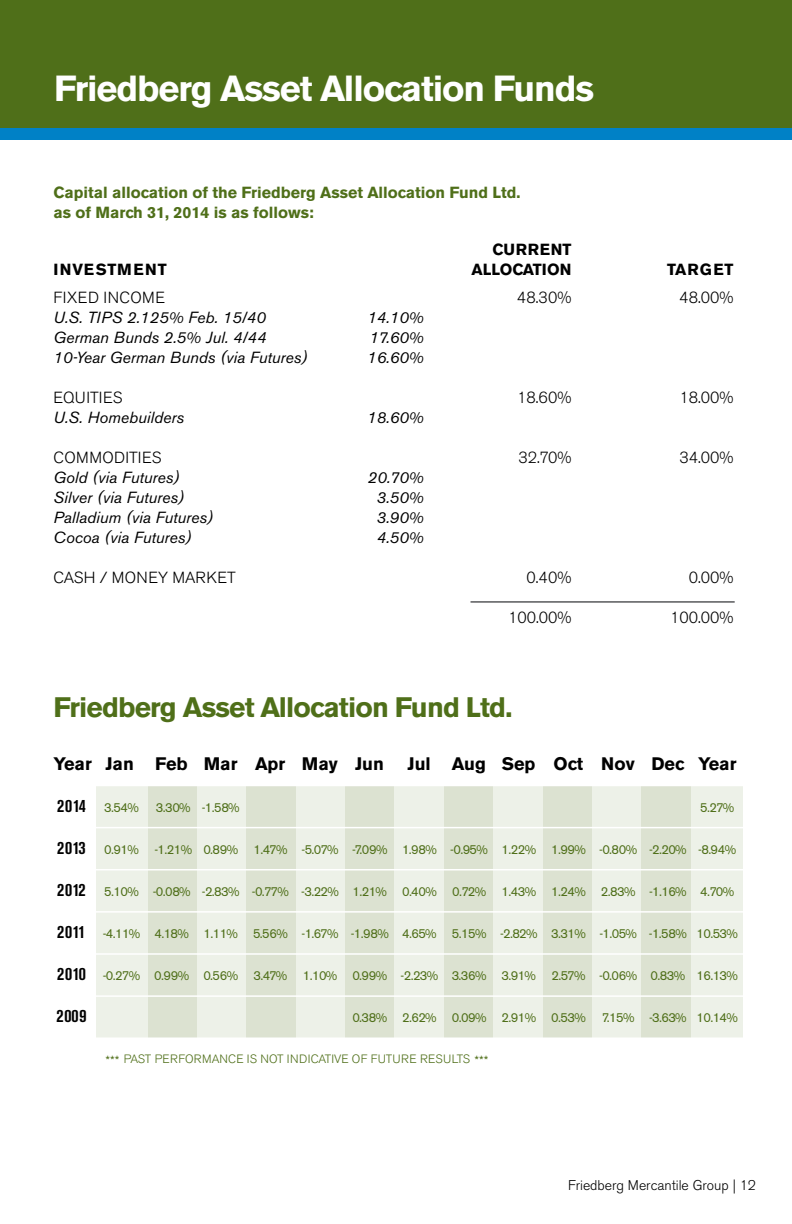
<style>
.page{position:relative;width:792px;height:1224px;background:#fff}
.page>*{position:absolute;margin:0;border:0;box-sizing:border-box;transform-origin:0 0}
.t1{font:700 36px "Akzidenz Grotesk BE";letter-spacing:-.03em;color:#fff}
.t2{font:700 28px "Akzidenz Grotesk BE";letter-spacing:-.03em;color:#4f6f19}
.t3{font:700 18px "Akzidenz Grotesk BE";color:#000}
.t4{font:700 condensed 18px "Akzidenz Grotesk BE";color:#000}
.t5{font:italic 16px "Akzidenz Grotesk BE";color:#000}
.t6{font:300 16px "Akzidenz Grotesk BE";color:#000}
.t7{font:700 16px/20px "Akzidenz Grotesk BE";color:#4f6f19}
.t8{font:700 16px "Akzidenz Grotesk BE";color:#000}
.t9{font:italic 16px "Akzidenz Grotesk BE";letter-spacing:.02em;color:#000}
.t10{font:300 14px "Akzidenz Grotesk BE";color:#000}
.t11{font:13px "Akzidenz Grotesk BE";letter-spacing:-.05em;color:#4f6f19}
.t12{font:300 12px "Akzidenz Grotesk BE";letter-spacing:.02em;color:#4f6f19}
.s1{font-weight:700;font-stretch:condensed;font-size:18px;color:#000}
.s2{font-size:16px}
</style>
<div class="page">
<div style="left:96px;top:786px;width:52px;height:252px;background:#edf1e8"></div>
<div style="left:148px;top:786px;width:49px;height:252px;background:#dce2d1"></div>
<div style="left:197px;top:786px;width:50px;height:252px;background:#edf1e8"></div>
<div style="left:247px;top:786px;width:49px;height:252px;background:#dce2d1"></div>
<div style="left:296px;top:786px;width:49px;height:252px;background:#edf1e8"></div>
<div style="left:345px;top:786px;width:50px;height:252px;background:#dce2d1"></div>
<div style="left:395px;top:786px;width:49px;height:252px;background:#edf1e8"></div>
<div style="left:444px;top:786px;width:50px;height:252px;background:#dce2d1"></div>
<div style="left:494px;top:786px;width:49px;height:252px;background:#edf1e8"></div>
<div style="left:543px;top:786px;width:49px;height:252px;background:#dce2d1"></div>
<div style="left:592px;top:786px;width:50px;height:252px;background:#edf1e8"></div>
<div style="left:642px;top:786px;width:49px;height:252px;background:#dce2d1"></div>
<div style="left:691px;top:786px;width:52px;height:252px;background:#edf1e8"></div>
<hr style="left:92px;top:869px;width:651px;height:1px;background:#fff">
<hr style="left:92px;top:827px;width:651px;height:1px;background:#fff">
<hr style="left:92px;top:911px;width:651px;height:2px;background:#fff">
<hr style="left:92px;top:953px;width:651px;height:2px;background:#fff">
<hr style="left:92px;top:995px;width:651px;height:2px;background:#fff">
<hr style="left:92px;top:1037px;width:651px;height:2px;background:#fff">
<div style="left:0;top:0;width:792px;height:130px;background:#4f6f19"></div>
<hr style="left:471px;top:601px;width:264px;height:2px;background:#58595b">
<div style="left:0;top:128px;width:792px;height:11px;background:#0081c6"></div>
<h1 class="t1" style="left:54px;top:67px;width:542px">Friedberg Asset Allocation Funds</h1>
<p class="t7" style="left:54px;top:182px;width:469px">Capital allocation of the Friedberg Asset Allocation Fund Ltd. as of March 31, 2014 is as follows:</p>
<p class="t8" style="left:492px;top:240px;width:22px">Current</p>
<p class="t8" style="left:54px;top:260px;width:19px">Investment</p>
<p class="t8" style="left:471px;top:260px;width:22px">Allocation</p>
<p class="t8" style="left:667px;top:260px;width:21px">Target</p>
<p class="t6" style="left:53px;top:288px;width:67px">FIXED INCOME</p>
<p class="t6" style="left:517px;top:288px;width:56px">48.30%</p>
<p class="t6" style="left:679px;top:288px;width:56px">48.00%</p>
<p class="t9" style="left:53px;top:307px;width:214px">U.S. TIPS 2.125% Feb. 15/40</p>
<p class="t5" style="left:368px;top:307px;width:57px">14.10%</p>
<p class="t5" style="left:53px;top:327px;width:215px">German Bunds 2.5% Jul. 4/44</p>
<p class="t5" style="left:369px;top:327px;width:55px">17.60%</p>
<p class="t5" style="left:53px;top:347px;width:256px">10-Year German Bunds (via Futures)</p>
<p class="t5" style="left:367px;top:347px;width:58px">16.60%</p>
<p class="t6" style="left:53px;top:388px;width:71px">EQUITIES</p>
<p class="t6" style="left:517px;top:388px;width:56px">18.60%</p>
<p class="t6" style="left:680px;top:388px;width:55px">18.00%</p>
<p class="t5" style="left:53px;top:407px;width:132px">U.S. Homebuilders</p>
<p class="t5" style="left:367px;top:407px;width:58px">18.60%</p>
<p class="t6" style="left:53px;top:448px;width:11px">COMMODITIES</p>
<p class="t6" style="left:518px;top:448px;width:54px">32.70%</p>
<p class="t6" style="left:680px;top:448px;width:55px">34.00%</p>
<p class="t5" style="left:53px;top:467px;width:128px">Gold (via Futures)</p>
<p class="t5" style="left:368px;top:467px;width:57px">20.70%</p>
<p class="t5" style="left:53px;top:487px;width:132px">Silver (via Futures)</p>
<p class="t5" style="left:377px;top:487px;width:48px">3.50%</p>
<p class="t5" style="left:53px;top:507px;width:161px">Palladium (via Futures)</p>
<p class="t5" style="left:377px;top:507px;width:48px">3.90%</p>
<p class="t5" style="left:53px;top:527px;width:140px">Cocoa (via Futures)</p>
<p class="t5" style="left:377px;top:527px;width:48px">4.50%</p>
<p class="t6" style="left:53px;top:568px;width:184px">CASH / MONEY MARKET</p>
<p class="t6" style="left:526px;top:568px;width:46px">0.40%</p>
<p class="t6" style="left:689px;top:568px;width:46px">0.00%</p>
<p class="t6" style="left:508px;top:608px;width:65px">100.00%</p>
<p class="t6" style="left:670px;top:608px;width:65px">100.00%</p>
<h2 class="t2" style="left:54px;top:691px;width:460px">Friedberg Asset Allocation Fund Ltd.</h2>
<h3 class="t3" style="left:54px;top:753px;width:332px">Year Jan Feb Mar Apr May Jun</h3>
<h3 class="t3" style="left:408px;top:753px;width:330px">Jul Aug Sep Oct Nov Dec Year</h3>
<p class="t11" style="left:57px;top:799px;width:83px"><span class="s1">2014</span> 3.54%</p>
<p class="t11" style="left:156px;top:799px;width:86px">3.30% -1.58%</p>
<p class="t11" style="left:700px;top:799px;width:36px">5.27%</p>
<p class="t11" style="left:57px;top:841px;width:681px"><span class="s1">2013</span> 0.91% -1.21% 0.89% 1.47% -5.07% -7.09% 1.98% -0.95% 1.22% 1.99% -0.80% -2.20% -8.94%</p>
<p class="t11" style="left:57px;top:883px;width:679px"><span class="s1">2012</span> 5.10% -0.08% -2.83% -0.77% -3.22% 1.21% 0.40% 0.72% 1.43% 1.24% 2.83% -1.16% 4.70%</p>
<p class="t11" style="left:57px;top:925px;width:682px"><span class="s1">2011</span> -4.11% 4.18% 1.11% 5.56% -1.67% -1.98% 4.65% 5.15% -2.82% 3.31% -1.05% -1.58% 10.53%</p>
<p class="t11" style="left:57px;top:967px;width:683px"><span class="s1">2010</span> -0.27% 0.99% 0.56% 3.47% 1.10% 0.99% -2.23% 3.36% 3.91% 2.57% -0.06% 0.83% 16.13%</p>
<h3 class="t4" style="left:56px;top:1005px;width:32px">2009</h3>
<p class="t11" style="left:352px;top:1009px;width:387px">0.38% 2.62% 0.09% 2.91% 0.53% 7.15% -3.63% 10.14%</p>
<p class="t12" style="left:106px;top:1052px;width:384px"><span class="s2">***</span> PAST PERFORMANCE IS NOT INDICATIVE OF FUTURE RESULTS <span class="s2">***</span></p>
<p class="t10" style="left:568px;top:1177px;width:189px">FRIEDBERG MERCANTILE GROUP | 12</p>
</div>
